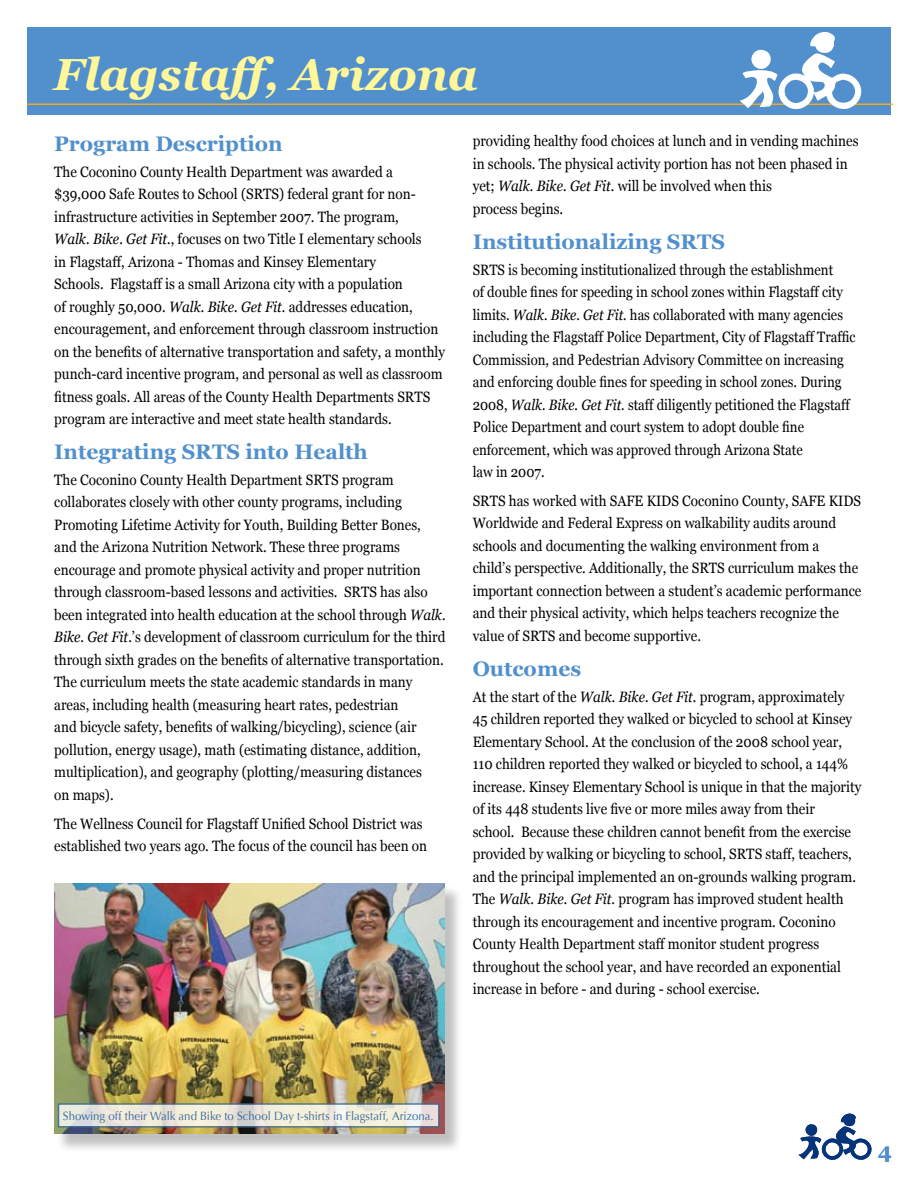
<style>
.page{position:relative;width:918px;height:1188px;background:#fff}
.page>*{position:absolute;margin:0;border:0;box-sizing:border-box;transform-origin:0 0}
.t1{font:italic 700 45px "Georgia";color:#fff799}
.t2{font:700 21px "Georgia";color:#5190cd}
.t3{font:15px/22.5px "Georgia";color:#000;scale:.9 1}
.t4{font:15px/22.5px "Georgia";color:#000;scale:.88 1}
.t5{font:12px "Optima";letter-spacing:-.005em;color:#396995;scale:.95 1}
.s1{font-style:italic}
</style>
<div class="page">
<div style="left:27px;top:27px;width:864px;height:88px;background:#5190cd"></div>
<hr style="left:27px;top:104px;width:866px;height:1px;background:#f5a722">
<svg style="left:740px;top:32px;width:124px;height:78px"></svg>
<svg style="left:799px;top:1113px;width:73px;height:47px"></svg>
<div style="left:56px;top:885px;width:408px;height:269px;background:#000;opacity:.25"></div>
<img style="left:54px;top:883px;width:390px;height:251px">
<svg style="left:61px;top:1106px;width:376px;height:19px;background:#ede8dd"></svg>
<div style="left:58px;top:1103px;width:382px;height:25px;border:2px solid #396995"></div>
<h1 class="t1" style="left:53px;top:48px;width:426px">Flagstaff, Arizona</h1>
<h2 class="t2" style="left:54px;top:132px;width:230px">Program Description</h2>
<p class="t3" style="left:54px;top:160px;width:436px">The Coconino County Health Department was awarded a $39,000 Safe Routes to School (SRTS) federal grant for non&shy;infrastructure activities in September 2007. The program,<br><span class="s1">Walk. Bike. Get Fit.</span>, focuses on two Title I elementary schools<br>in Flagstaff, Arizona - Thomas and Kinsey Elementary<br>Schools. Flagstaff is a small Arizona city with a population<br>of roughly 50,000. <span class="s1">Walk. Bike. Get Fit.</span> addresses education, encouragement, and enforcement through classroom instruction on the benefits of alternative transportation and safety, a monthly punch-card incentive program, and personal as well as classroom fitness goals. All areas of the County Health Departments SRTS program are interactive and meet state health standards.</p>
<h2 class="t2" style="left:54px;top:440px;width:315px">Integrating SRTS into Health</h2>
<p class="t3" style="left:54px;top:468px;width:437px">The Coconino County Health Department SRTS program collaborates closely with other county programs, including Promoting Lifetime Activity for Youth, Building Better Bones, and the Arizona Nutrition Network. These three programs encourage and promote physical activity and proper nutrition through classroom-based lessons and activities. SRTS has also been integrated into health education at the school through <span class="s1">Walk.<br>Bike. Get Fit.</span>’s development of classroom curriculum for the third through sixth grades on the benefits of alternative transportation.<br>The curriculum meets the state academic standards in many areas, including health (measuring heart rates, pedestrian<br>and bicycle safety, benefits of walking/bicycling), science (air pollution, energy usage), math (estimating distance, addition, multiplication), and geography (plotting/measuring distances<br>on maps).</p>
<p class="t3" style="left:54px;top:812px;width:416px">The Wellness Council for Flagstaff Unified School District was established two years ago. The focus of the council has been on</p>
<p class="t3" style="left:473px;top:130px;width:430px">providing healthy food choices at lunch and in vending machines in schools. The physical activity portion has not been phased in yet; <span class="s1">Walk. Bike. Get Fit.</span> will be involved when this<br>process begins.</p>
<h2 class="t2" style="left:473px;top:230px;width:254px">Institutionalizing SRTS</h2>
<p class="t4" style="left:473px;top:258px;width:436px">SRTS is becoming institutionalized through the establishment<br>of double fines for speeding in school zones within Flagstaff city limits. <span class="s1">Walk. Bike. Get Fit.</span> has collaborated with many agencies including the Flagstaff Police Department, City of Flagstaff Traffic Commission, and Pedestrian Advisory Committee on increasing and enforcing double fines for speeding in school zones. During 2008, <span class="s1">Walk. Bike. Get Fit.</span> staff diligently petitioned the Flagstaff Police Department and court system to adopt double fine enforcement, which was approved through Arizona State<br>law in 2007.</p>
<p class="t3" style="left:473px;top:490px;width:433px">SRTS has worked with SAFE KIDS Coconino County, SAFE KIDS Worldwide and Federal Express on walkability audits around schools and documenting the walking environment from a child’s perspective. Additionally, the SRTS curriculum makes the important connection between a student’s academic performance and their physical activity, which helps teachers recognize the value of SRTS and become supportive.</p>
<h2 class="t2" style="left:473px;top:657px;width:110px">Outcomes</h2>
<p class="t3" style="left:473px;top:685px;width:433px">At the start of the <span class="s1">Walk. Bike. Get Fit.</span> program, approximately 45 children reported they walked or bicycled to school at Kinsey Elementary School. At the conclusion of the 2008 school year, 110 children reported they walked or bicycled to school, a 144% increase. Kinsey Elementary School is unique in that the majority of its 448 students live five or more miles away from their<br>school. Because these children cannot benefit from the exercise provided by walking or bicycling to school, SRTS staff, teachers, and the principal implemented an on-grounds walking program.<br>The <span class="s1">Walk. Bike. Get Fit.</span> program has improved student health through its encouragement and incentive program. Coconino County Health Department staff monitor student progress throughout the school year, and have recorded an exponential increase in before - and during - school exercise.</p>
<p class="t5" style="left:63px;top:1109px;width:392px">Showing off their Walk and Bike to School Day t-shirts in Flagstaff, Arizona.</p>
<h2 class="t2" style="left:878px;top:1139px;width:15px">4</h2>
</div>
